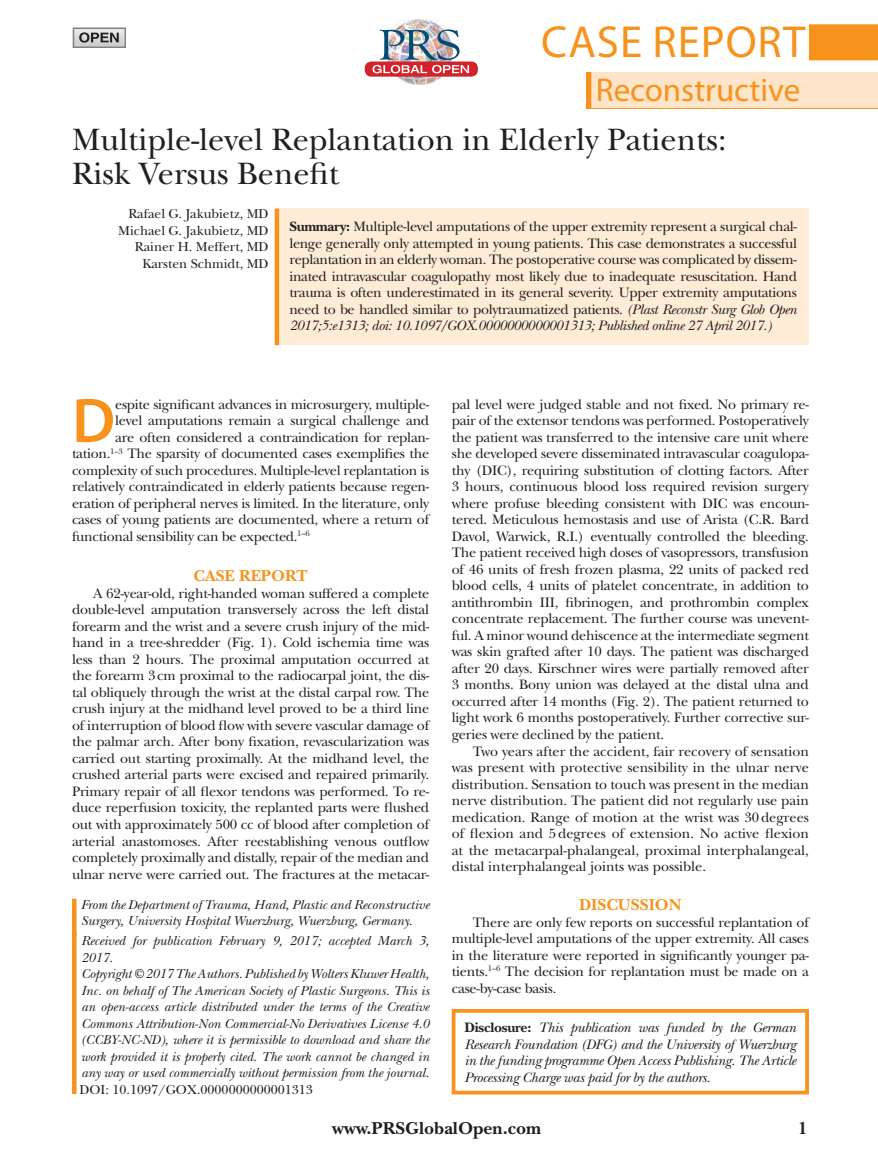
<style>
.page{position:relative;width:878px;height:1175px;background:#fff}
.page>*{position:absolute;margin:0;border:0;box-sizing:border-box;transform-origin:0 0}
.t1{font:600 63.15px "Myriad Pro";color:#f7931d}
.t2{font:45px "Myriad Pro";letter-spacing:.02em;color:#f7931d}
.t3{font:33px "Myriad Pro";color:#f7931d}
.t4{font:32.25px/34.5px "New Baskerville";color:#231f20}
.t5{font:700 18px "New Baskerville";color:#231f20}
.t6{font:700 16.5px "New Baskerville";color:#f7931d}
.t7{font:14.25px/16.5px "New Baskerville";letter-spacing:-.02em;color:#231f20;text-align:justify}
.t8{font:italic 14.25px/16.5px "New Baskerville";letter-spacing:-.015em;color:#231f20;text-align:justify}
.t9{font:italic 13.5px/16.5px "New Baskerville";color:#231f20}
.t10{font:13.5px/16.5px "New Baskerville";color:#231f20;text-align:right}
.s1{font-weight:700}
.s2{font-style:italic}
.s3{font-weight:700;font-style:normal}
</style>
<div class="page">
<div style="left:73px;top:28px;width:52px;height:20px;border:2px solid #808285"></div>
<svg style="left:79px;top:32px;width:40px;height:11px"></svg>
<img style="left:395px;top:20px;width:49px;height:64px">
<svg style="left:364px;top:61px;width:114px;height:16px"></svg>
<img style="left:372px;top:29px;width:97px;height:44px">
<div style="left:451px;top:1009px;width:357px;height:85px;border:4px solid #f7931d"></div>
<hr style="left:72px;top:898px;width:4px;height:38px;background:#f7931d">
<hr style="left:72px;top:932px;width:4px;height:161px;background:#f7931d">
<div style="left:277px;top:209px;width:531px;height:136px;background:#feecd7"></div>
<div style="left:274px;top:209px;width:5px;height:136px;background:#f7931d"></div>
<div style="left:591px;top:72px;width:287px;height:36px;background:#fee5ca"></div>
<div style="left:808px;top:24px;width:70px;height:36px;background:#f7931d"></div>
<h2 class="t2" style="left:541px;top:14px;width:266px">Case Report</h2>
<h3 class="t3" style="left:596px;top:69px;width:206px">Reconstructive</h3>
<h3 class="t4" style="left:72px;top:122px;width:656px">Multiple-level Replantation in Elderly Patients:<br>Risk Versus Benefit</h3>
<p class="t10" style="left:118px;top:206px;width:152px">Rafael G. Jakubietz, MD<br>Michael G. Jakubietz, MD<br>Rainer H. Meffert, MD<br>Karsten Schmidt, MD</p>
<p class="t7" style="left:289px;top:218px;width:509px"><span class="s1">Summary:</span> Multiple-level amputations of the upper extremity represent a surgical chal&shy;lenge generally only attempted in young patients. This case demonstrates a successful replantation in an elderly woman. The postoperative course was complicated by dissem&shy;inated intravascular coagulopathy most likely due to inadequate resuscitation. Hand trauma is often underestimated in its general severity. Upper extremity amputations need to be handled similar to polytraumatized patients. <span class="s2">(Plast Reconstr Surg Glob Open 2017;5:e1313; doi: 10.1097/GOX.0000000000001313; Published online 27 April 2017.)</span></p>
<h1 class="t1" style="left:72px;top:380px;width:45px">D</h1>
<p class="t7" style="left:115px;top:396px;width:315px">espite significant advances in microsurgery, multiple-</p>
<p class="t7" style="left:115px;top:412px;width:315px">level amputations remain a surgical challenge and</p>
<p class="t7" style="left:115px;top:429px;width:315px">are often considered a contraindication for replan-</p>
<p class="t7" style="left:72px;top:445px;width:359px">tation.<sup>1–3</sup> The sparsity of documented cases exemplifies the</p>
<p class="t7" style="left:72px;top:462px;width:358px">complexity of such procedures. Multiple-level replantation is</p>
<p class="t7" style="left:72px;top:478px;width:359px">relatively contraindicated in elderly patients because regen-</p>
<p class="t7" style="left:72px;top:495px;width:359px">eration of peripheral nerves is limited. In the literature, only</p>
<p class="t7" style="left:72px;top:511px;width:359px">cases of young patients are documented, where a return of</p>
<p class="t7" style="left:72px;top:528px;width:239px">functional sensibility can be expected.<sup>1–6</sup></p>
<p class="t6" style="left:194px;top:566px;width:115px">CASE REPORT</p>
<p class="t7" style="left:72px;top:585px;width:359px;text-indent:21px">A 62-year-old, right-handed woman suffered a complete double-level amputation transversely across the left distal forearm and the wrist and a severe crush injury of the mid&shy;hand in a tree-shredder (Fig. 1). Cold ischemia time was less than 2 hours. The proximal amputation occurred at the forearm 3cm proximal to the radiocarpal joint, the dis&shy;tal obliquely through the wrist at the distal carpal row. The crush injury at the midhand level proved to be a third line of interruption of blood flow with severe vascular damage of the palmar arch. After bony fixation, revascularization was carried out starting proximally. At the midhand level, the crushed arterial parts were excised and repaired primarily.<br>Primary repair of all flexor tendons was performed. To re&shy;duce reperfusion toxicity, the replanted parts were flushed out with approximately 500 cc of blood after completion of arterial anastomoses. After reestablishing venous outflow completely proximally and distally, repair of the median and ulnar nerve were carried out. The fractures at the metacar-</p>
<p class="t9" style="left:81px;top:896px;width:350px">From the Department of Trauma, Hand, Plastic and Reconstructive<br>Surgery, University Hospital Wuerzburg, Wuerzburg, Germany.</p>
<p class="t9" style="left:81px;top:932px;width:350px">Received for publication February 9, 2017; accepted March 3, 2017.<br>Copyright © 2017 The Authors. Published by Wolters Kluwer Health, Inc. on behalf of The American Society of Plastic Surgeons. This is an open-access article distributed under the terms of the Creative Commons Attribution-Non Commercial-No Derivatives License 4.0 (CCBY-NC-ND), where it is permissible to download and share the work provided it is properly cited. The work cannot be changed in any way or used commercially without permission from the journal.</p>
<p class="t10" style="left:80px;top:1081px;width:235px">DOI: 10.1097/GOX.0000000000001313</p>
<p class="t7" style="left:452px;top:396px;width:359px">pal level were judged stable and not fixed. No primary re&shy;pair of the extensor tendons was performed. Postoperatively the patient was transferred to the intensive care unit where she developed severe disseminated intravascular coagulopa&shy;thy (DIC), requiring substitution of clotting factors. After 3 hours, continuous blood loss required revision surgery where profuse bleeding consistent with DIC was encoun&shy;tered. Meticulous hemostasis and use of Arista (C.R. Bard Davol, Warwick, R.I.) eventually controlled the bleeding.<br>The patient received high doses of vasopressors, transfusion of 46 units of fresh frozen plasma, 22 units of packed red blood cells, 4 units of platelet concentrate, in addition to antithrombin III, fibrinogen, and prothrombin complex concentrate replacement. The further course was unevent&shy;ful. A minor wound dehiscence at the intermediate segment was skin grafted after 10 days. The patient was discharged after 20 days. Kirschner wires were partially removed after 3 months. Bony union was delayed at the distal ulna and occurred after 14 months (Fig. 2). The patient returned to light work 6 months postoperatively. Further corrective sur&shy;geries were declined by the patient.</p>
<p class="t7" style="left:452px;top:742px;width:359px;text-indent:21px">Two years after the accident, fair recovery of sensation was present with protective sensibility in the ulnar nerve distribution. Sensation to touch was present in the median nerve distribution. The patient did not regularly use pain medication. Range of motion at the wrist was 30degrees of flexion and 5degrees of extension. No active flexion at the metacarpal-phalangeal, proximal interphalangeal, distal interphalangeal joints was possible.</p>
<p class="t6" style="left:579px;top:895px;width:104px">DISCUSSION</p>
<p class="t7" style="left:451px;top:913px;width:359px;text-indent:21px">There are only few reports on successful replantation of multiple-level amputations of the upper extremity. All cases in the literature were reported in significantly younger pa&shy;tients.<sup>1–6</sup> The decision for replantation must be made on a case-by-case basis.</p>
<p class="t8" style="left:464px;top:1019px;width:333px"><span class="s3">Disclosure:</span> This publication was funded by the German Research Foundation (DFG) and the University of Wuerzburg in the funding programme Open Access Publishing. The Article Processing Charge was paid for by the authors.</p>
<p class="t5" style="left:332px;top:1118px;width:210px">www.PRSGlobalOpen.com</p>
<p class="t5" style="left:798px;top:1118px;width:11px">1</p>
</div>
